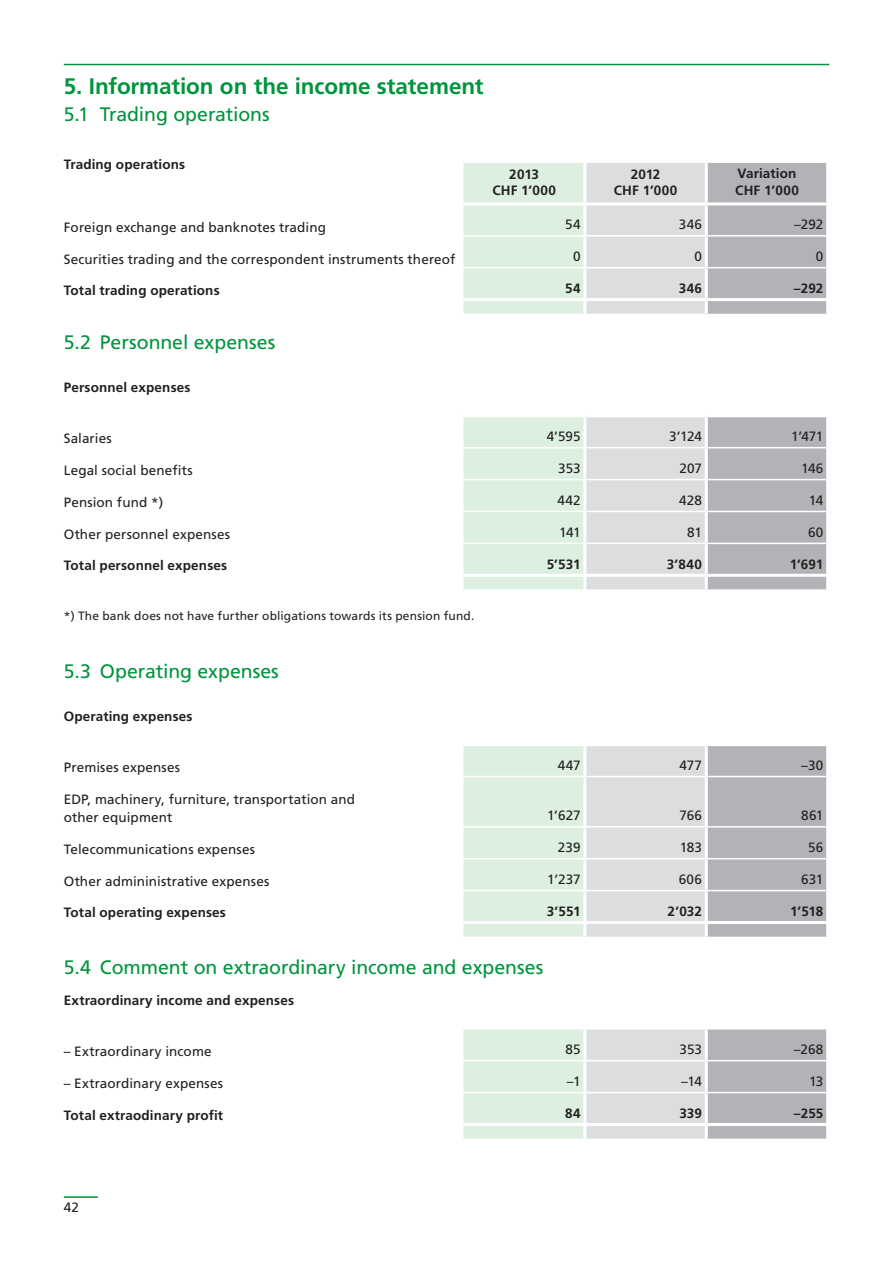
<style>
.page{position:relative;width:893px;height:1263px;background:#fff}
.page>*{position:absolute;margin:0;border:0;box-sizing:border-box;transform-origin:0 0}
.t1{font:700 22.5px "Frutiger";letter-spacing:-.005em;color:#00943d}
.t2{font:19.5px "Frutiger";letter-spacing:-.005em;color:#00943d}
.t3{font:13.5px/18px "Frutiger";letter-spacing:.01em;color:#231f20}
.t4{font:700 13.5px/16.5px "Frutiger";letter-spacing:.01em;color:#231f20;text-align:center}
.t5{font:12px "Frutiger";letter-spacing:.015em;color:#231f20}
</style>
<div class="page">
<hr style="left:64px;top:1196px;width:34px;height:2px;background:#00943d">
<hr style="left:64px;top:64px;width:765px;height:1px;background:#00943d">
<svg style="left:463px;top:163px;width:365px;height:151px;background:#cfd6d3"></svg>
<hr style="left:463px;top:235px;width:122px;height:2px;background:#fff">
<hr style="left:585px;top:235px;width:121px;height:2px;background:#fff">
<hr style="left:706px;top:235px;width:120px;height:2px;background:#fff">
<hr style="left:463px;top:267px;width:122px;height:1px;background:#fff">
<hr style="left:585px;top:267px;width:121px;height:1px;background:#fff">
<hr style="left:706px;top:267px;width:120px;height:1px;background:#fff">
<hr style="left:463px;top:202px;width:122px;height:3px;background:#fff">
<hr style="left:585px;top:202px;width:121px;height:3px;background:#fff">
<hr style="left:706px;top:202px;width:123px;height:3px;background:#fff">
<hr style="left:463px;top:298px;width:122px;height:3px;background:#fff">
<hr style="left:585px;top:298px;width:121px;height:3px;background:#fff">
<hr style="left:706px;top:298px;width:123px;height:3px;background:#fff">
<svg style="left:463px;top:417px;width:365px;height:172px;background:#cfd6d3"></svg>
<hr style="left:463px;top:447px;width:122px;height:1px;background:#fff">
<hr style="left:585px;top:447px;width:121px;height:1px;background:#fff">
<hr style="left:706px;top:447px;width:120px;height:1px;background:#fff">
<hr style="left:463px;top:479px;width:122px;height:1px;background:#fff">
<hr style="left:585px;top:479px;width:121px;height:1px;background:#fff">
<hr style="left:706px;top:479px;width:120px;height:1px;background:#fff">
<hr style="left:463px;top:574px;width:122px;height:3px;background:#fff">
<hr style="left:585px;top:574px;width:121px;height:3px;background:#fff">
<hr style="left:706px;top:574px;width:123px;height:3px;background:#fff">
<hr style="left:463px;top:543px;width:122px;height:1px;background:#fff">
<hr style="left:585px;top:543px;width:121px;height:1px;background:#fff">
<hr style="left:706px;top:543px;width:120px;height:1px;background:#fff">
<hr style="left:463px;top:511px;width:122px;height:1px;background:#fff">
<hr style="left:585px;top:511px;width:121px;height:1px;background:#fff">
<hr style="left:706px;top:511px;width:120px;height:1px;background:#fff">
<svg style="left:463px;top:1029px;width:365px;height:109px;background:#cfd6d3"></svg>
<hr style="left:463px;top:1123px;width:122px;height:3px;background:#fff">
<hr style="left:585px;top:1123px;width:121px;height:3px;background:#fff">
<hr style="left:706px;top:1123px;width:123px;height:3px;background:#fff">
<hr style="left:463px;top:1092px;width:122px;height:1px;background:#fff">
<hr style="left:585px;top:1092px;width:121px;height:1px;background:#fff">
<hr style="left:706px;top:1092px;width:120px;height:1px;background:#fff">
<hr style="left:463px;top:1060px;width:122px;height:1px;background:#fff">
<hr style="left:585px;top:1060px;width:121px;height:1px;background:#fff">
<hr style="left:706px;top:1060px;width:120px;height:1px;background:#fff">
<svg style="left:463px;top:746px;width:365px;height:191px;background:#cfd6d3"></svg>
<hr style="left:463px;top:776px;width:122px;height:1px;background:#fff">
<hr style="left:585px;top:776px;width:121px;height:1px;background:#fff">
<hr style="left:706px;top:776px;width:120px;height:1px;background:#fff">
<hr style="left:463px;top:826px;width:122px;height:1px;background:#fff">
<hr style="left:585px;top:826px;width:121px;height:1px;background:#fff">
<hr style="left:706px;top:826px;width:120px;height:1px;background:#fff">
<hr style="left:463px;top:921px;width:122px;height:3px;background:#fff">
<hr style="left:585px;top:921px;width:121px;height:3px;background:#fff">
<hr style="left:706px;top:921px;width:123px;height:3px;background:#fff">
<hr style="left:463px;top:890px;width:122px;height:1px;background:#fff">
<hr style="left:585px;top:890px;width:121px;height:1px;background:#fff">
<hr style="left:706px;top:890px;width:120px;height:1px;background:#fff">
<hr style="left:463px;top:858px;width:122px;height:1px;background:#fff">
<hr style="left:585px;top:858px;width:121px;height:1px;background:#fff">
<hr style="left:706px;top:858px;width:120px;height:1px;background:#fff">
<h1 class="t1" style="left:64px;top:73px;width:421px">5. Information on the income statement</h1>
<h2 class="t2" style="left:64px;top:103px;width:207px">5.1 Trading operations</h2>
<p class="t4" style="left:64px;top:155px;width:123px">Trading operations</p>
<p class="t3" style="left:64px;top:218px;width:264px">Foreign exchange and banknotes trading</p>
<p class="t3" style="left:64px;top:250px;width:393px">Securities trading and the correspondent instruments thereof</p>
<p class="t4" style="left:64px;top:282px;width:157px">Total trading operations</p>
<p class="t4" style="left:492px;top:166px;width:65px">2013<br>CHF 1’000</p>
<p class="t4" style="left:614px;top:166px;width:65px">2012<br>CHF 1’000</p>
<p class="t4" style="left:735px;top:165px;width:65px;text-align:left">Variation<br>CHF 1’000</p>
<p class="t3" style="left:565px;top:216px;width:17px">54</p>
<p class="t3" style="left:679px;top:216px;width:25px">346</p>
<p class="t3" style="left:794px;top:216px;width:31px">–292</p>
<p class="t3" style="left:573px;top:247px;width:9px">0</p>
<p class="t3" style="left:694px;top:247px;width:9px">0</p>
<p class="t3" style="left:816px;top:247px;width:9px">0</p>
<p class="t4" style="left:565px;top:280px;width:17px">54</p>
<p class="t4" style="left:679px;top:280px;width:25px">346</p>
<p class="t4" style="left:794px;top:280px;width:31px">–292</p>
<h2 class="t2" style="left:64px;top:330px;width:213px">5.2 Personnel expenses</h2>
<p class="t4" style="left:64px;top:379px;width:128px">Personnel expenses</p>
<p class="t3" style="left:64px;top:429px;width:49px">Salaries</p>
<p class="t3" style="left:64px;top:461px;width:130px">Legal social benefits</p>
<p class="t3" style="left:64px;top:493px;width:101px">Pension fund *)</p>
<p class="t3" style="left:64px;top:525px;width:168px">Other personnel expenses</p>
<p class="t4" style="left:64px;top:557px;width:165px">Total personnel expenses</p>
<p class="t5" style="left:64px;top:609px;width:412px">*) The bank does not have further obligations towards its pension fund.</p>
<p class="t3" style="left:547px;top:427px;width:35px">4’595</p>
<p class="t3" style="left:669px;top:427px;width:34px">3’124</p>
<p class="t3" style="left:791px;top:427px;width:34px">1’471</p>
<p class="t3" style="left:558px;top:459px;width:24px">353</p>
<p class="t3" style="left:679px;top:459px;width:24px">207</p>
<p class="t3" style="left:801px;top:459px;width:24px">146</p>
<p class="t3" style="left:557px;top:491px;width:25px">442</p>
<p class="t3" style="left:679px;top:491px;width:24px">428</p>
<p class="t3" style="left:809px;top:491px;width:16px">14</p>
<p class="t3" style="left:559px;top:523px;width:23px">141</p>
<p class="t3" style="left:687px;top:523px;width:16px">81</p>
<p class="t3" style="left:808px;top:523px;width:17px">60</p>
<p class="t4" style="left:547px;top:556px;width:35px">5’531</p>
<p class="t4" style="left:667px;top:556px;width:37px">3’840</p>
<p class="t4" style="left:790px;top:556px;width:35px">1’691</p>
<h2 class="t2" style="left:64px;top:660px;width:217px">5.3 Operating expenses</h2>
<p class="t4" style="left:64px;top:708px;width:130px">Operating expenses</p>
<p class="t3" style="left:64px;top:758px;width:118px">Premises expenses</p>
<p class="t3" style="left:64px;top:790px;width:293px">EDP, machinery, furniture, transportation and other equipment</p>
<p class="t3" style="left:64px;top:840px;width:193px">Telecommunications expenses</p>
<p class="t3" style="left:64px;top:872px;width:207px">Other admininistrative expenses</p>
<p class="t4" style="left:64px;top:904px;width:164px">Total operating expenses</p>
<p class="t3" style="left:558px;top:756px;width:24px">447</p>
<p class="t3" style="left:680px;top:756px;width:24px">477</p>
<p class="t3" style="left:801px;top:756px;width:24px">–30</p>
<p class="t3" style="left:547px;top:807px;width:35px">1’627</p>
<p class="t3" style="left:680px;top:807px;width:24px">766</p>
<p class="t3" style="left:801px;top:807px;width:24px">861</p>
<p class="t3" style="left:558px;top:838px;width:24px">239</p>
<p class="t3" style="left:680px;top:838px;width:24px">183</p>
<p class="t3" style="left:808px;top:838px;width:17px">56</p>
<p class="t3" style="left:547px;top:870px;width:35px">1’237</p>
<p class="t3" style="left:679px;top:870px;width:25px">606</p>
<p class="t3" style="left:801px;top:870px;width:24px">631</p>
<p class="t4" style="left:547px;top:903px;width:35px">3’551</p>
<p class="t4" style="left:668px;top:903px;width:36px">2’032</p>
<p class="t4" style="left:790px;top:903px;width:35px">1’518</p>
<h2 class="t2" style="left:64px;top:956px;width:481px">5.4 Comment on extraordinary income and expenses</h2>
<p class="t4" style="left:64px;top:992px;width:232px">Extraordinary income and expenses</p>
<p class="t3" style="left:64px;top:1042px;width:149px">– Extraordinary income</p>
<p class="t3" style="left:64px;top:1074px;width:161px">– Extraordinary expenses</p>
<p class="t4" style="left:64px;top:1107px;width:161px">Total extraodinary profit</p>
<p class="t3" style="left:565px;top:1040px;width:17px">85</p>
<p class="t3" style="left:679px;top:1040px;width:24px">353</p>
<p class="t3" style="left:794px;top:1040px;width:31px">–268</p>
<p class="t3" style="left:567px;top:1072px;width:15px">–1</p>
<p class="t3" style="left:681px;top:1072px;width:22px">–14</p>
<p class="t3" style="left:809px;top:1072px;width:16px">13</p>
<p class="t4" style="left:565px;top:1105px;width:17px">84</p>
<p class="t4" style="left:679px;top:1105px;width:24px">339</p>
<p class="t4" style="left:794px;top:1105px;width:31px">–255</p>
<p class="t3" style="left:64px;top:1198px;width:17px">42</p>
</div>
